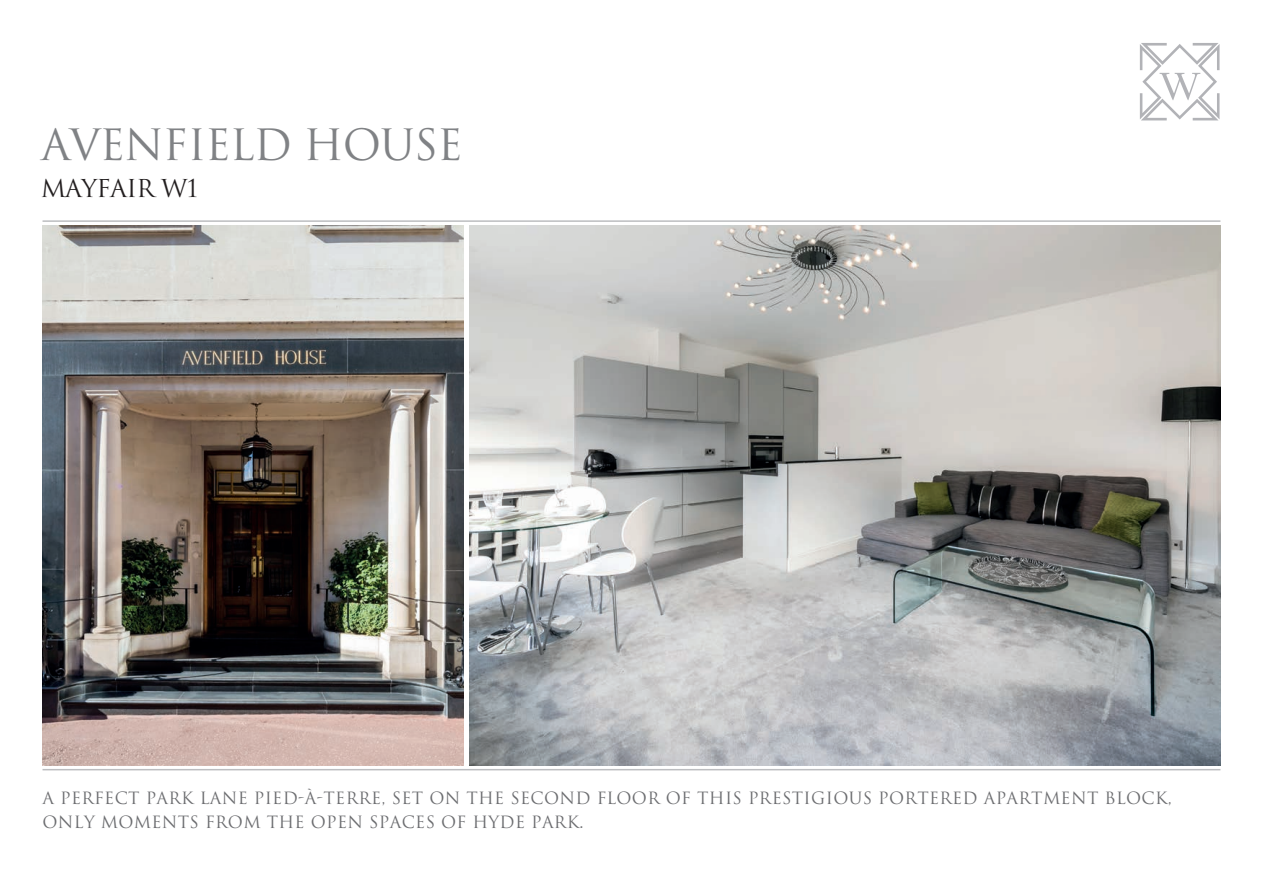
<style>
.page{position:relative;width:1263px;height:893px;background:#fff}
.page>*{position:absolute;margin:0;border:0;box-sizing:border-box;transform-origin:0 0}
.t1{font:42px "Trajan";letter-spacing:-.025em;color:#808285}
.t2{font:24px "Trajan";letter-spacing:-.025em;color:#231f20}
.t3{font:16.5px/24px "Trajan";letter-spacing:.02em;color:#6c6d70}
</style>
<div class="page">
<hr style="left:43px;top:220px;width:1177px;height:2px;background:#bcbdc0">
<svg style="left:1140px;top:43px;width:79px;height:77px"></svg>
<hr style="left:43px;top:769px;width:1177px;height:1px;background:#bcbdc0">
<img style="left:470px;top:225px;width:750px;height:540px">
<img style="left:43px;top:225px;width:420px;height:540px">
<h1 class="t1" style="left:41px;top:120px;width:423px">AVENFIELD HOUSE</h1>
<h2 class="t2" style="left:41px;top:174px;width:159px">MAYFAIR W1</h2>
<p class="t3" style="left:43px;top:786px;width:1131px">A PERFECT PARK LANE PIED-À-TERRE, SET ON THE SECOND FLOOR OF THIS PRESTIGIOUS PORTERED APARTMENT BLOCK,<br>ONLY MOMENTS FROM THE OPEN SPACES OF HYDE PARK.</p>
</div>
